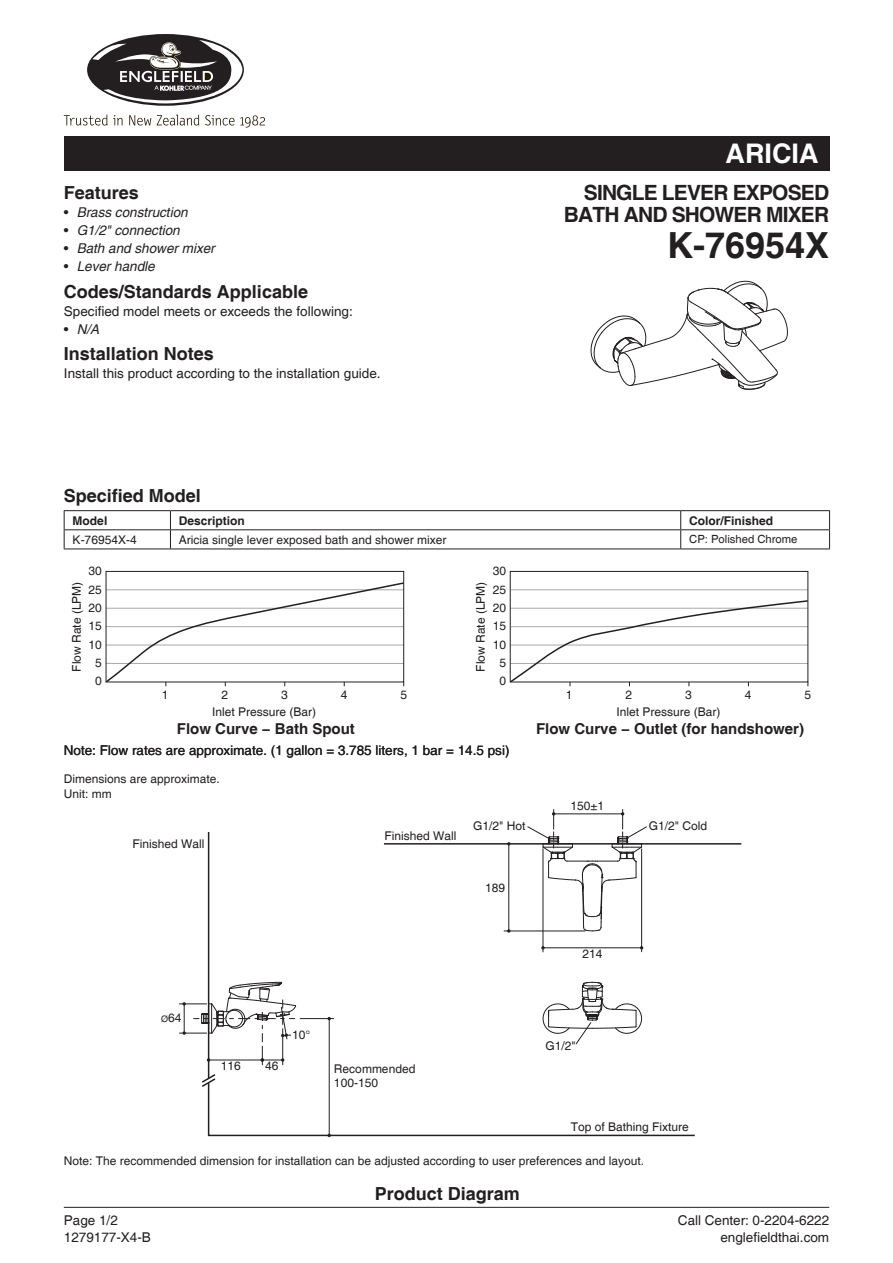
<style>
.page{position:relative;width:893px;height:1263px;background:#fff}
.page>*{position:absolute;margin:0;border:0;box-sizing:border-box;transform-origin:0 0}
.t1{font:700 36px "Helvetica";color:#231f20}
.t2{font:700 27px "Helvetica";color:#fff}
.t3{font:700 21px/22.5px "Helvetica";letter-spacing:-.04em;color:#231f20;text-align:right}
.t4{font:700 18px "Helvetica";color:#231f20}
.t5{font:700 15px "Helvetica";color:#231f20}
.t6{font:13.5px/16.5px "Helvetica";color:#231f20;text-align:right}
.t7{font:italic 13.5px "Helvetica";color:#231f20}
.t8{font:12px/18.3px "Helvetica";color:#231f20}
.t9{font:700 12px "Helvetica";color:#231f20}
.t10{font:11.25px "Helvetica";color:#231f20}
.s1{font-style:normal}
.s2{font-size:9px}
</style>
<div class="page">
<hr style="left:64px;top:1207px;width:765px;height:1px;background:#231f20">
<svg style="left:64px;top:115px;width:58px;height:11px"></svg>
<svg style="left:129px;top:115px;width:22px;height:11px"></svg>
<svg style="left:157px;top:115px;width:42px;height:11px"></svg>
<svg style="left:205px;top:115px;width:60px;height:13px"></svg>
<svg style="left:87px;top:34px;width:157px;height:72px"></svg>
<hr style="left:510px;top:589px;width:298px;height:1px;background:#a8a9ad">
<div style="left:510px;top:571px;width:298px;height:111px;border:1px solid #231f20"></div>
<svg style="left:105px;top:581px;width:300px;height:105px"></svg>
<svg style="left:509px;top:599px;width:300px;height:87px"></svg>
<hr style="left:64px;top:529px;width:106px;height:1px;background:#231f20">
<hr style="left:170px;top:529px;width:511px;height:1px;background:#231f20">
<hr style="left:681px;top:529px;width:149px;height:1px;background:#231f20">
<hr style="left:64px;top:549px;width:106px;height:1px;background:#231f20">
<hr style="left:170px;top:549px;width:511px;height:1px;background:#231f20">
<hr style="left:681px;top:549px;width:149px;height:1px;background:#231f20">
<hr style="left:64px;top:510px;width:106px;height:1px;background:#231f20">
<svg style="left:64px;top:511px;width:1px;height:38px"></svg>
<hr style="left:170px;top:510px;width:511px;height:1px;background:#231f20">
<svg style="left:170px;top:511px;width:1px;height:38px"></svg>
<hr style="left:681px;top:510px;width:149px;height:1px;background:#231f20">
<svg style="left:680px;top:511px;width:1px;height:38px"></svg>
<svg style="left:829px;top:511px;width:1px;height:38px"></svg>
<div style="left:64px;top:136px;width:765px;height:34px;background:#231f20"></div>
<hr style="left:641px;top:848px;width:1px;height:104px;background:#231f20">
<hr style="left:543px;top:848px;width:1px;height:104px;background:#231f20">
<hr style="left:300px;top:1018px;width:34px;height:1px;background:#231f20">
<hr style="left:329px;top:1018px;width:1px;height:117px;background:#231f20">
<svg style="left:527px;top:809px;width:120px;height:140px"></svg>
<hr style="left:384px;top:843px;width:357px;height:1px;background:#231f20">
<hr style="left:504px;top:931px;width:81px;height:1px;background:#231f20">
<hr style="left:508px;top:844px;width:1px;height:87px;background:#231f20">
<svg style="left:202px;top:1073px;width:493px;height:64px"></svg>
<hr style="left:208px;top:832px;width:1px;height:246px;background:#231f20">
<svg style="left:542px;top:981px;width:101px;height:63px"></svg>
<svg style="left:179px;top:981px;width:118px;height:84px"></svg>
<svg style="left:590px;top:280px;width:198px;height:110px"></svg>
<h3 class="t4" style="left:64px;top:182px;width:77px">Features</h3>
<p class="t7" style="left:64px;top:205px;width:125px"><span class="s1">•</span> Brass construction</p>
<p class="t7" style="left:64px;top:223px;width:117px"><span class="s1">•</span> G1/2" connection</p>
<p class="t7" style="left:64px;top:241px;width:152px"><span class="s1">•</span> Bath and shower mixer</p>
<p class="t7" style="left:64px;top:259px;width:92px"><span class="s1">•</span> Lever handle</p>
<h3 class="t4" style="left:64px;top:280px;width:246px">Codes/Standards Applicable</h3>
<p class="t6" style="left:64px;top:303px;width:290px">Specified model meets or exceeds the following:</p>
<p class="t7" style="left:64px;top:321px;width:37px"><span class="s1">•</span> N/A</p>
<h3 class="t4" style="left:64px;top:343px;width:152px">Installation Notes</h3>
<p class="t6" style="left:64px;top:366px;width:318px">Install this product according to the installation guide.</p>
<h2 class="t2" style="left:726px;top:137px;width:94px">ARICIA</h2>
<h3 class="t3" style="left:564px;top:182px;width:267px">SINGLE LEVER EXPOSED<br>BATH AND SHOWER MIXER</h3>
<h1 class="t1" style="left:667px;top:223px;width:164px">K-76954X</h1>
<h3 class="t4" style="left:64px;top:484px;width:139px">Specified Model</h3>
<p class="t9" style="left:73px;top:513px;width:36px">Model</p>
<p class="t9" style="left:179px;top:513px;width:68px">Description</p>
<p class="t9" style="left:689px;top:513px;width:86px">Color/Finished</p>
<p class="t8" style="left:73px;top:531px;width:66px">K-76954X-4</p>
<p class="t8" style="left:179px;top:531px;width:269px">Aricia single lever exposed bath and shower mixer</p>
<p class="t10" style="left:689px;top:533px;width:110px">CP: Polished Chrome</p>
<p class="t8" style="left:89px;top:562px;width:15px;text-align:center">30<br>25<br>20<br>15<br>10<br>5</p>
<p class="t8" style="left:68px;top:672px;width:92px;rotate:-90deg">Flow Rate (LPM)</p>
<p class="t8" style="left:95px;top:672px;width:8px">0</p>
<p class="t8" style="left:162px;top:686px;width:8px">1</p>
<p class="t8" style="left:221px;top:686px;width:8px">2</p>
<p class="t8" style="left:281px;top:686px;width:8px">3</p>
<p class="t8" style="left:341px;top:686px;width:8px">4</p>
<p class="t8" style="left:400px;top:686px;width:8px">5</p>
<p class="t8" style="left:212px;top:703px;width:106px">Inlet Pressure (Bar)</p>
<p class="t5" style="left:177px;top:719px;width:179px">Flow Curve − Bath Spout</p>
<p class="t8" style="left:493px;top:562px;width:15px;text-align:center">30<br>25<br>20<br>15<br>10<br>5</p>
<p class="t8" style="left:472px;top:672px;width:92px;rotate:-90deg">Flow Rate (LPM)</p>
<p class="t8" style="left:499px;top:672px;width:8px">0</p>
<p class="t6" style="left:64px;top:743px;width:447px">Note: Flow rates are approximate. (1 gallon = 3.785 liters, 1 bar = 14.5 psi)</p>
<p class="t8" style="left:64px;top:772px;width:158px;line-height:15px">Dimensions are approximate.<br>Unit: mm</p>
<p class="t8" style="left:566px;top:686px;width:8px">1</p>
<p class="t8" style="left:625px;top:686px;width:8px">2</p>
<p class="t8" style="left:685px;top:686px;width:8px">3</p>
<p class="t8" style="left:745px;top:686px;width:8px">4</p>
<p class="t8" style="left:804px;top:686px;width:8px">5</p>
<p class="t8" style="left:616px;top:703px;width:106px">Inlet Pressure (Bar)</p>
<p class="t5" style="left:536px;top:719px;width:269px">Flow Curve − Outlet (for handshower)</p>
<p class="t8" style="left:570px;top:797px;width:35px">150±1</p>
<p class="t8" style="left:132px;top:835px;width:74px">Finished Wall</p>
<p class="t8" style="left:161px;top:1009px;width:22px"><span class="s2">Ø</span>64</p>
<p class="t8" style="left:221px;top:1057px;width:22px">116</p>
<p class="t8" style="left:265px;top:1057px;width:15px">46</p>
<p class="t8" style="left:292px;top:1026px;width:20px">10°</p>
<p class="t8" style="left:384px;top:827px;width:74px">Finished Wall</p>
<p class="t8" style="left:473px;top:817px;width:54px">G1/2" Hot</p>
<p class="t8" style="left:649px;top:817px;width:60px">G1/2" Cold</p>
<p class="t8" style="left:485px;top:879px;width:22px">189</p>
<p class="t8" style="left:583px;top:945px;width:22px">214</p>
<p class="t8" style="left:334px;top:1061px;width:83px;line-height:14.4px">Recommended<br>100-150</p>
<p class="t8" style="left:545px;top:1036px;width:32px">G1/2"</p>
<p class="t8" style="left:571px;top:1118px;width:120px">Top of Bathing Fixture</p>
<p class="t8" style="left:64px;top:1152px;width:582px">Note: The recommended dimension for installation can be adjusted according to user preferences and layout.</p>
<p class="t6" style="left:64px;top:1213px;width:89px;text-align:left">Page 1/2<br>1279177-X4-B</p>
<h3 class="t4" style="left:375px;top:1182px;width:147px">Product Diagram</h3>
<p class="t6" style="left:678px;top:1213px;width:153px">Call Center: 0-2204-6222 englefieldthai.com</p>
</div>
